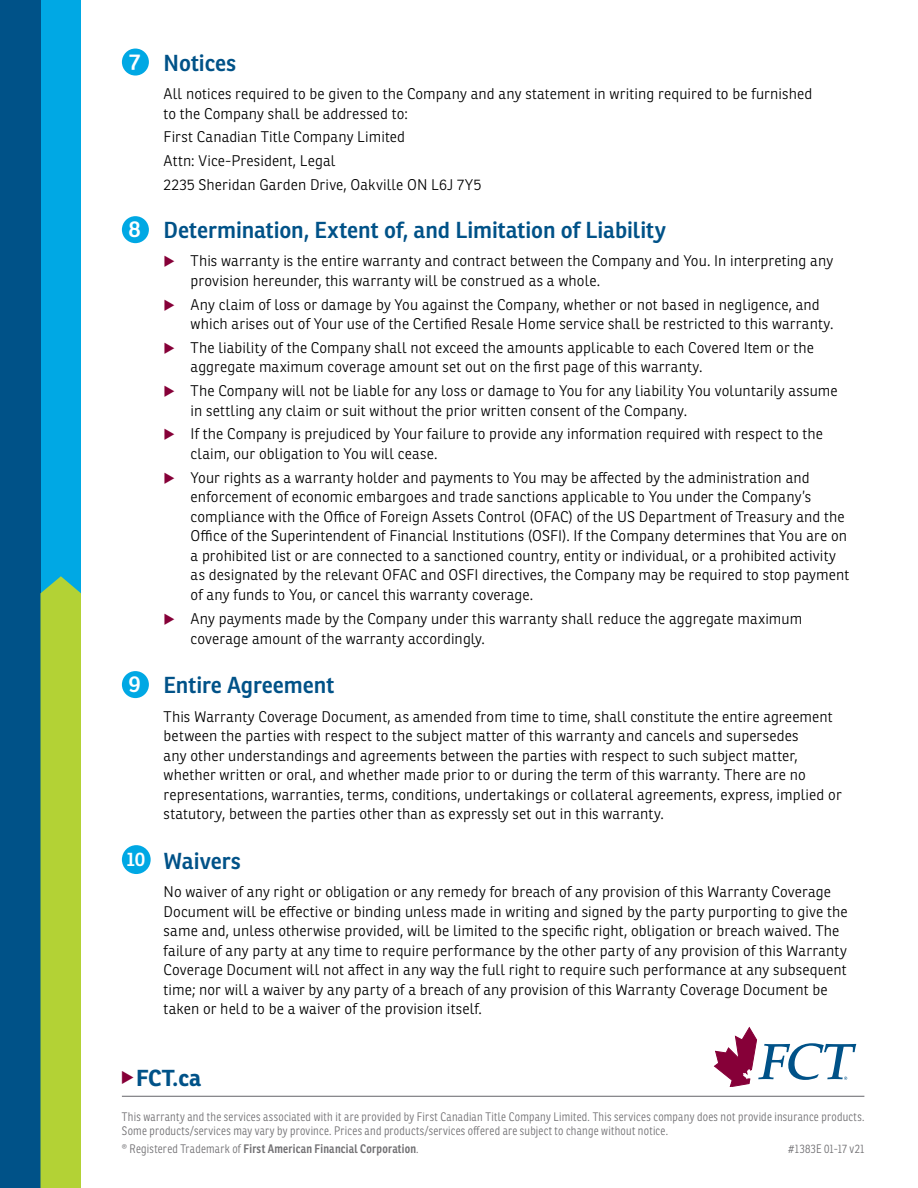
<style>
.page{position:relative;width:918px;height:1188px;background:#fff}
.page>*{position:absolute;margin:0;border:0;box-sizing:border-box;transform-origin:0 0}
.t1{font:600 22.5px "Ronnia";letter-spacing:-.005em;color:#005288}
.t2{font:700 22.5px "Ronnia";color:#005288}
.t3{font:600 22.5px "Ronnia";color:#fff}
.t4{font:600 19.2px "Ronnia";color:#fff}
.t5{font:300 15px/19.5px "Ronnia";letter-spacing:.005em;color:#000}
.t6{font:300 12px/13.5px "Ronnia Cond";letter-spacing:.025em;color:#717073}
.t7{font:600 12px "Ronnia Cond";letter-spacing:.02em;color:#717073}
.s1{color:#860038}
.s2{font-weight:300}
</style>
<div class="page">
<div style="left:40px;top:0;width:41px;height:1188px;background:#00a8e4"></div>
<div style="left:0;top:0;width:40px;height:1188px;background:#005288"></div>
<div style="left:40px;top:576px;width:41px;height:612px;background:#b3d235"></div>
<hr style="left:122px;top:1096px;width:742px;height:1px;background:#65656a">
<svg style="left:713px;top:1027px;width:143px;height:59px"></svg>
<div style="left:122px;top:671px;width:27px;height:27px;background:#00a8e4;border-radius:50%"></div>
<div style="left:122px;top:845px;width:29px;height:29px;background:#00a8e4;border-radius:50%"></div>
<div style="left:122px;top:49px;width:27px;height:27px;background:#00a8e4;border-radius:50%"></div>
<div style="left:122px;top:216px;width:27px;height:27px;background:#00a8e4;border-radius:50%"></div>
<h1 class="t3" style="left:129px;top:48px;width:13px">7</h1>
<h1 class="t3" style="left:129px;top:215px;width:14px">8</h1>
<h1 class="t3" style="left:128px;top:670px;width:14px">9</h1>
<p class="t4" style="left:126px;top:847px;width:20px">10</p>
<h1 class="t1" style="left:164px;top:49px;width:74px">Notices</h1>
<p class="t5" style="left:164px;top:84px;width:650px">All notices required to be given to the Company and any statement in writing required to be furnished to the Company shall be addressed to:</p>
<p class="t5" style="left:164px;top:125px;width:319px;line-height:23.9px">First Canadian Title Company Limited<br>Attn: Vice-President, Legal<br>2235 Sheridan Garden Drive, Oakville ON L6J 7Y5</p>
<h1 class="t1" style="left:164px;top:216px;width:504px">Determination, Extent of, and Limitation of Liability</h1>
<p class="t5" style="left:191px;top:251px;width:644px;text-indent:-27px"><span class="s1">◆</span> This warranty is the entire warranty and contract between the Company and You. In interpreting any provision hereunder, this warranty will be construed as a whole.</p>
<p class="t5" style="left:191px;top:294px;width:644px;text-indent:-27px"><span class="s1">◆</span> Any claim of loss or damage by You against the Company, whether or not based in negligence, and which arises out of Your use of the Certified Resale Home service shall be restricted to this warranty.</p>
<p class="t5" style="left:191px;top:338px;width:625px;text-indent:-27px"><span class="s1">◆</span> The liability of the Company shall not exceed the amounts applicable to each Covered Item or the aggregate maximum coverage amount set out on the first page of this warranty.</p>
<p class="t5" style="left:191px;top:381px;width:649px;text-indent:-27px"><span class="s1">◆</span> The Company will not be liable for any loss or damage to You for any liability You voluntarily assume in settling any claim or suit without the prior written consent of the Company.</p>
<p class="t5" style="left:191px;top:424px;width:634px;text-indent:-27px"><span class="s1">◆</span> If the Company is prejudiced by Your failure to provide any information required with respect to the claim, our obligation to You will cease.</p>
<p class="t5" style="left:191px;top:468px;width:660px;text-indent:-27px"><span class="s1">◆</span> Your rights as a warranty holder and payments to You may be affected by the administration and enforcement of economic embargoes and trade sanctions applicable to You under the Company’s compliance with the Office of Foreign Assets Control (OFAC) of the US Department of Treasury and the Office of the Superintendent of Financial Institutions (OSFI). If the Company determines that You are on a prohibited list or are connected to a sanctioned country, entity or individual, or a prohibited activity as designated by the relevant OFAC and OSFI directives, the Company may be required to stop payment of any funds to You, or cancel this warranty coverage.</p>
<p class="t5" style="left:191px;top:608px;width:613px;line-height:20.2px;text-indent:-27px"><span class="s1">◆</span> Any payments made by the Company under this warranty shall reduce the aggregate maximum coverage amount of the warranty accordingly.</p>
<h1 class="t1" style="left:164px;top:671px;width:172px">Entire Agreement</h1>
<p class="t5" style="left:164px;top:706px;width:680px">This Warranty Coverage Document, as amended from time to time, shall constitute the entire agreement between the parties with respect to the subject matter of this warranty and cancels and supersedes<br>any other understandings and agreements between the parties with respect to such subject matter, whether written or oral, and whether made prior to or during the term of this warranty. There are no representations, warranties, terms, conditions, undertakings or collateral agreements, express, implied or statutory, between the parties other than as expressly set out in this warranty.</p>
<h1 class="t1" style="left:164px;top:847px;width:79px">Waivers</h1>
<p class="t5" style="left:164px;top:882px;width:685px">No waiver of any right or obligation or any remedy for breach of any provision of this Warranty Coverage Document will be effective or binding unless made in writing and signed by the party purporting to give the same and, unless otherwise provided, will be limited to the specific right, obligation or breach waived. The failure of any party at any time to require performance by the other party of any provision of this Warranty Coverage Document will not affect in any way the full right to require such performance at any subsequent time; nor will a waiver by any party of a breach of any provision of this Warranty Coverage Document be taken or held to be a waiver of the provision itself.</p>
<h1 class="t2" style="left:121px;top:1064px;width:82px"><span class="s1">◆</span>FCT.ca</h1>
<p class="t6" style="left:122px;top:1110px;width:744px">This warranty and the services associated with it are provided by First Canadian Title Company Limited. This services company does not provide insurance products.<br>Some products/services may vary by province. Prices and products/services offered are subject to change without notice.</p>
<p class="t7" style="left:122px;top:1141px;width:298px"><span class="s2">® Registered Trademark of</span> First American Financial Corporation<span class="s2">.</span></p>
<p class="t6" style="left:788px;top:1142px;width:78px">#1383E 01-17 v21</p>
</div>
